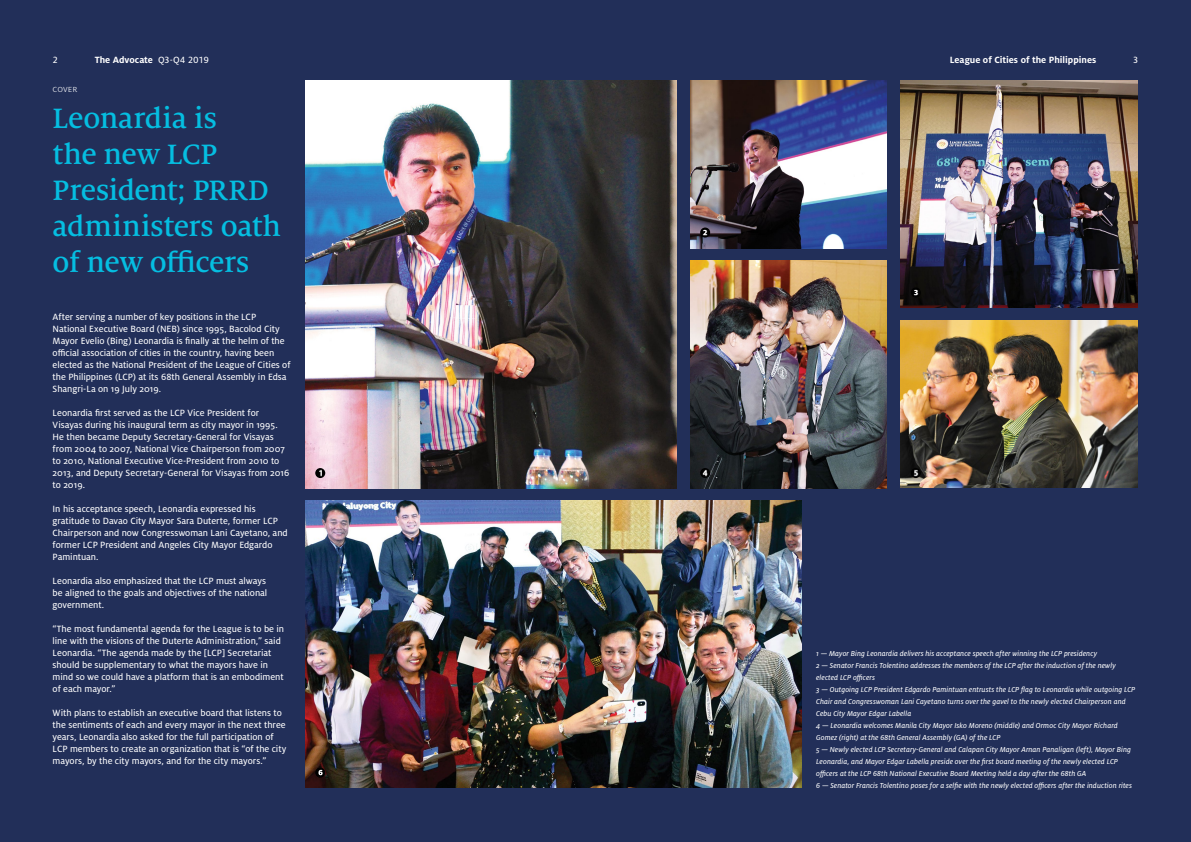
<style>
.page{position:relative;width:1191px;height:842px;background:#222f59}
.page>*{position:absolute;margin:0;border:0;box-sizing:border-box;transform-origin:0 0}
.t1{font:500 31px/36px "Milo Serif OT";letter-spacing:-.01em;color:#05bee1}
.t2{font:10px/12px "Milo OT Text";color:#fff}
.t3{font:700 10px "Milo OT";color:#fff}
.t4{font:300 10px "Milo OT";letter-spacing:-.005em;color:#fff}
.t5{font:8px/12px "Milo OT Text Ita";letter-spacing:.005em;color:#fff}
.s1{font-family:"Milo OT Text";font-weight:400}
</style>
<div class="page">
<img style="left:305px;top:80px;width:371px;height:408px">
<img style="left:305px;top:500px;width:496px;height:287px">
<svg style="left:315px;top:468px;width:10px;height:10px"></svg>
<svg style="left:315px;top:768px;width:10px;height:10px"></svg>
<img style="left:900px;top:80px;width:237px;height:228px">
<img style="left:900px;top:321px;width:237px;height:167px">
<img style="left:690px;top:80px;width:196px;height:168px">
<img style="left:690px;top:260px;width:196px;height:228px">
<svg style="left:700px;top:228px;width:10px;height:10px"></svg>
<svg style="left:910px;top:288px;width:10px;height:10px"></svg>
<svg style="left:700px;top:468px;width:10px;height:10px"></svg>
<svg style="left:910px;top:468px;width:10px;height:10px"></svg>
<p class="t2" style="left:53px;top:54px;width:7px">2</p>
<p class="t3" style="left:95px;top:54px;width:116px">The Advocate <span class="s1">Q3-Q4 2019</span></p>
<p class="t3" style="left:949px;top:54px;width:148px">League of Cities of the Philippines</p>
<p class="t2" style="left:1132px;top:54px;width:7px">3</p>
<p class="t4" style="left:53px;top:83px;width:26px">cover</p>
<h1 class="t1" style="left:53px;top:101px;width:230px">Leonardia is<br>the new LCP<br>President; PRRD administers oath of new officers</h1>
<p class="t2" style="left:53px;top:311px;width:239px">After serving a number of key positions in the LCP National Executive Board (NEB) since 1995, Bacolod City Mayor Evelio (Bing) Leonardia is finally at the helm of the official association of cities in the country, having been elected as the National President of the League of Cities of the Philippines (LCP) at its 68th General Assembly in Edsa Shangri-La on 19 July 2019.</p>
<p class="t2" style="left:53px;top:407px;width:238px">Leonardia first served as the LCP Vice President for Visayas during his inaugural term as city mayor in 1995.<br>He then became Deputy Secretary-General for Visayas from 2004 to 2007, National Vice Chairperson from 2007 to 2010, National Executive Vice-President from 2010 to 2013, and Deputy Secretary-General for Visayas from 2016 to 2019.</p>
<p class="t2" style="left:53px;top:503px;width:237px">In his acceptance speech, Leonardia expressed his gratitude to Davao City Mayor Sara Duterte, former LCP Chairperson and now Congresswoman Lani Cayetano, and former LCP President and Angeles City Mayor Edgardo Pamintuan.</p>
<p class="t2" style="left:53px;top:575px;width:216px">Leonardia also emphasized that the LCP must always be aligned to the goals and objectives of the national government.</p>
<p class="t2" style="left:53px;top:623px;width:233px">“The most fundamental agenda for the League is to be in line with the visions of the Duterte Administration,” said Leonardia. “The agenda made by the [LCP] Secretariat should be supplementary to what the mayors have in mind so we could have a platform that is an embodiment of each mayor.”</p>
<p class="t2" style="left:53px;top:707px;width:235px">With plans to establish an executive board that listens to the sentiments of each and every mayor in the next three years, Leonardia also asked for the full participation of LCP members to create an organization that is “of the city mayors, by the city mayors, and for the city mayors.”</p>
<p class="t5" style="left:816px;top:648px;width:321px">1 — Mayor Bing Leonardia delivers his acceptance speech after winning the LCP presidency<br>2 — Senator Francis Tolentino addresses the members of the LCP after the induction of the newly elected LCP officers<br>3 — Outgoing LCP President Edgardo Pamintuan entrusts the LCP flag to Leonardia while outgoing LCP Chair and Congresswoman Lani Cayetano turns over the gavel to the newly elected Chairperson and Cebu City Mayor Edgar Labella<br>4 — Leonardia welcomes Manila City Mayor Isko Moreno (middle) and Ormoc City Mayor Richard Gomez (right) at the 68th General Assembly (GA) of the LCP<br>5 — Newly elected LCP Secretary-General and Calapan City Mayor Arnan Panaligan (left), Mayor Bing Leonardia, and Mayor Edgar Labella preside over the first board meeting of the newly elected LCP officers at the LCP 68th National Executive Board Meeting held a day after the 68th GA<br>6 — Senator Francis Tolentino poses for a selfie with the newly elected officers after the induction rites</p>
</div>
